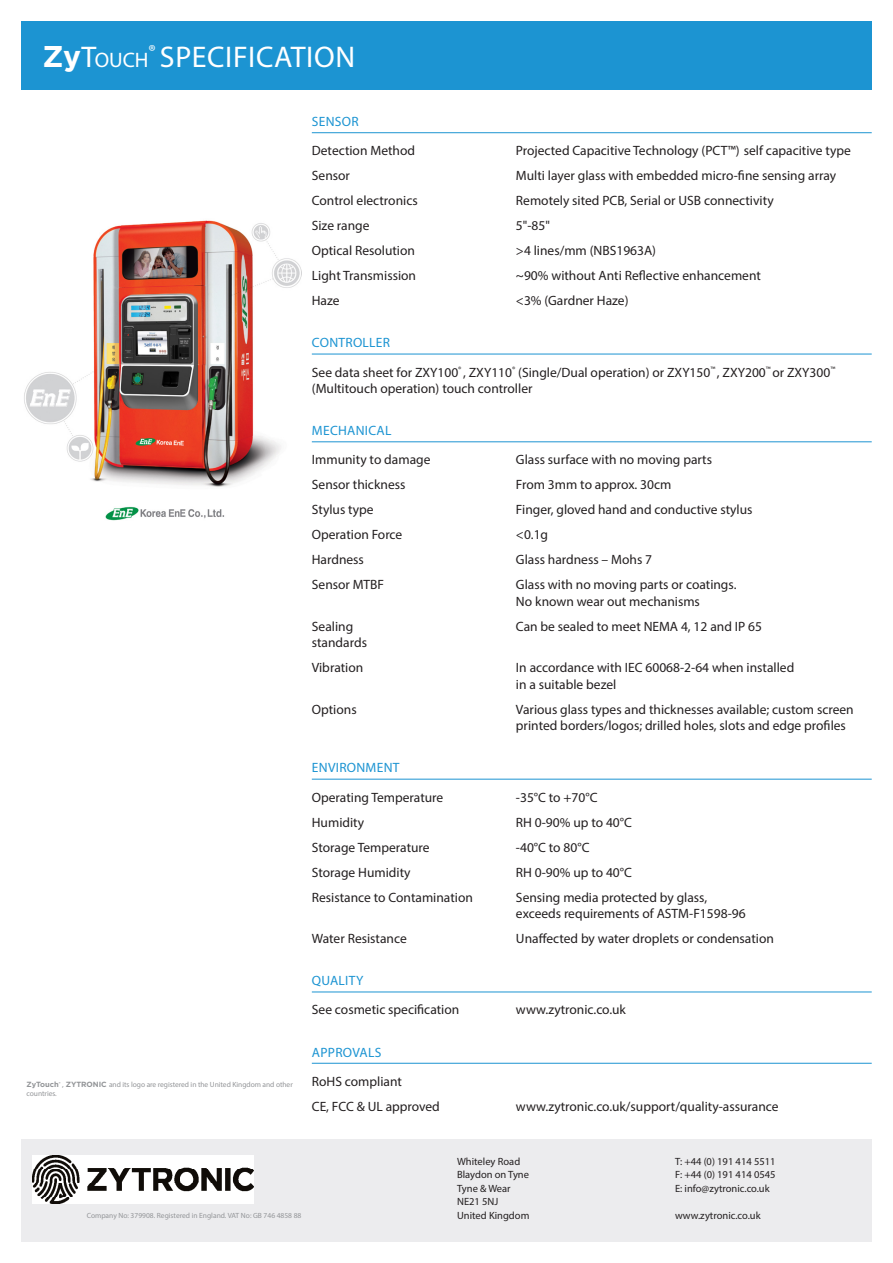
<style>
.page{position:relative;width:893px;height:1263px;background:#fff}
.page>*{position:absolute;margin:0;border:0;box-sizing:border-box;transform-origin:0 0}
.t1{font:30px "Myriad Pro";letter-spacing:.02em;color:#fff}
.t2{font:21px "Myriad Pro";color:#fff}
.t3{font:13.5px/16.5px "Myriad Pro";color:#231f20}
.underline{font:13.5px "Myriad Pro";letter-spacing:.02em;color:#1c94d2}
.t4{font:10.5px/13.5px "Myriad Pro";color:#231f20}
.t5{font:7.5px/9px "Myriad Pro";letter-spacing:-.005em;color:#939598}
.s1{font-family:"Gotham";font-weight:700;font-size:30px}
.s2{font-size:30px}
.s3{font-family:"Gotham";font-weight:700}
</style>
<div class="page">
<div style="left:21px;top:1140px;width:851px;height:102px;background:#ececee"></div>
<img style="left:32px;top:1156px;width:222px;height:47px">
<div style="left:21px;top:21px;width:851px;height:68px;background:#1c94d2"></div>
<hr style="left:312px;top:132px;width:560px;height:1px;background:#1c94d2">
<hr style="left:312px;top:354px;width:560px;height:1px;background:#1c94d2">
<hr style="left:312px;top:441px;width:560px;height:1px;background:#1c94d2">
<hr style="left:312px;top:779px;width:560px;height:1px;background:#1c94d2">
<hr style="left:312px;top:991px;width:560px;height:1px;background:#1c94d2">
<hr style="left:312px;top:1063px;width:560px;height:1px;background:#1c94d2">
<img style="left:24px;top:220px;width:277px;height:301px">
<p class="t2" style="left:43px;top:47px;width:108px"><span class="s1">Zy</span><span class="s2">T</span>OUCH</p>
<p class="t1" style="left:149px;top:38px;width:208px"><sup>®</sup> SPECIFICATION</p>
<p class="t5" style="left:27px;top:1080px;width:268px"><span class="s3">ZyTouch</span><sup>®</sup> , <span class="s3">ZYTRONIC</span> and its logo are registered in the United Kingdom and other countries.</p>
<p class="underline" style="left:312px;top:113px;width:48px">SENSOR</p>
<p class="t3" style="left:312px;top:142px;width:105px">Detection Method</p>
<p class="t3" style="left:516px;top:142px;width:336px">Projected Capacitive Technology (PCT™) self capacitive type</p>
<p class="t3" style="left:312px;top:167px;width:40px">Sensor</p>
<p class="t3" style="left:516px;top:167px;width:322px">Multi layer glass with embedded micro-fine sensing array</p>
<p class="t3" style="left:312px;top:192px;width:107px">Control electronics</p>
<p class="t3" style="left:516px;top:192px;width:259px">Remotely sited PCB, Serial or USB connectivity</p>
<p class="t3" style="left:312px;top:217px;width:59px">Size range</p>
<p class="t3" style="left:516px;top:217px;width:36px">5"-85"</p>
<p class="t3" style="left:312px;top:242px;width:105px">Optical Resolution</p>
<p class="t3" style="left:516px;top:242px;width:142px">&gt;4 lines/mm (NBS1963A)</p>
<p class="t3" style="left:312px;top:267px;width:106px">Light Transmission</p>
<p class="t3" style="left:516px;top:267px;width:246px">~90% without Anti Reflective enhancement</p>
<p class="t3" style="left:312px;top:292px;width:29px">Haze</p>
<p class="t3" style="left:516px;top:292px;width:114px">&lt;3% (Gardner Haze)</p>
<p class="underline" style="left:312px;top:334px;width:80px">CONTROLLER</p>
<p class="t3" style="left:312px;top:364px;width:525px">See data sheet for ZXY100<sup>®</sup> , ZXY110<sup>®</sup> (Single/Dual operation) or ZXY150<sup>™</sup> , ZXY200<sup>™</sup> or ZXY300<sup>™ </sup>(Multitouch operation) touch controller</p>
<p class="underline" style="left:312px;top:422px;width:81px">MECHANICAL</p>
<p class="t3" style="left:312px;top:451px;width:120px">Immunity to damage</p>
<p class="t3" style="left:516px;top:451px;width:198px">Glass surface with no moving parts</p>
<p class="t3" style="left:312px;top:476px;width:95px">Sensor thickness</p>
<p class="t3" style="left:516px;top:476px;width:157px">From 3mm to approx. 30cm</p>
<p class="t3" style="left:312px;top:501px;width:63px">Stylus type</p>
<p class="t3" style="left:516px;top:501px;width:238px">Finger, gloved hand and conductive stylus</p>
<p class="t3" style="left:312px;top:526px;width:92px">Operation Force</p>
<p class="t3" style="left:516px;top:526px;width:34px">&lt;0.1g</p>
<p class="t3" style="left:312px;top:551px;width:54px">Hardness</p>
<p class="t3" style="left:516px;top:551px;width:138px">Glass hardness – Mohs 7</p>
<p class="t3" style="left:312px;top:576px;width:74px">Sensor MTBF</p>
<p class="t3" style="left:516px;top:576px;width:222px">Glass with no moving parts or coatings.<br>No known wear out mechanisms</p>
<p class="t3" style="left:312px;top:618px;width:43px">Sealing</p>
<p class="t3" style="left:516px;top:618px;width:247px">Can be sealed to meet NEMA 4, 12 and IP 65</p>
<p class="t3" style="left:312px;top:634px;width:57px">standards</p>
<p class="t3" style="left:312px;top:659px;width:53px">Vibration</p>
<p class="t3" style="left:516px;top:659px;width:280px">In accordance with IEC 60068-2-64 when installed in a suitable bezel</p>
<p class="t3" style="left:312px;top:701px;width:46px">Options</p>
<p class="t3" style="left:516px;top:701px;width:339px">Various glass types and thicknesses available; custom screen printed borders/logos; drilled holes, slots and edge profiles</p>
<p class="underline" style="left:312px;top:759px;width:89px">ENVIRONMENT</p>
<p class="t3" style="left:312px;top:789px;width:133px">Operating Temperature</p>
<p class="t3" style="left:516px;top:789px;width:83px">-35°C to +70°C</p>
<p class="t3" style="left:312px;top:814px;width:54px">Humidity</p>
<p class="t3" style="left:516px;top:814px;width:118px">RH 0-90% up to 40°C</p>
<p class="t3" style="left:312px;top:839px;width:119px">Storage Temperature</p>
<p class="t3" style="left:516px;top:839px;width:75px">-40°C to 80°C</p>
<p class="t3" style="left:312px;top:864px;width:100px">Storage Humidity</p>
<p class="t3" style="left:516px;top:864px;width:118px">RH 0-90% up to 40°C</p>
<p class="t3" style="left:312px;top:889px;width:163px">Resistance to Contamination</p>
<p class="t3" style="left:516px;top:889px;width:231px">Sensing media protected by glass, exceeds requirements of ASTM-F1598-96</p>
<p class="t3" style="left:312px;top:930px;width:96px">Water Resistance</p>
<p class="t3" style="left:516px;top:930px;width:259px">Unaffected by water droplets or condensation</p>
<p class="underline" style="left:312px;top:972px;width:53px">QUALITY</p>
<p class="t3" style="left:312px;top:1001px;width:149px">See cosmetic specification</p>
<p class="t3" style="left:516px;top:1001px;width:111px">www.zytronic.co.uk</p>
<p class="underline" style="left:312px;top:1044px;width:71px">APPROVALS</p>
<p class="t3" style="left:312px;top:1073px;width:92px">RoHS compliant</p>
<p class="t3" style="left:312px;top:1098px;width:130px">CE, FCC &amp; UL approved</p>
<p class="t3" style="left:516px;top:1098px;width:264px">www.zytronic.co.uk/support/quality-assurance</p>
<p class="t4" style="left:457px;top:1154px;width:74px">Whiteley Road<br>Blaydon on Tyne<br>Tyne &amp; Wear<br>NE21 5NJ<br>United Kingdom</p>
<p class="t4" style="left:675px;top:1154px;width:102px;text-align:justify">T: +44 (0) 191 414 5511<br>F: +44 (0) 191 414 0545<br>E: info@zytronic.co.uk</p>
<p class="t5" style="left:87px;top:1211px;width:216px">Company No: 379908. Registered in England. VAT No: GB 746 4858 88</p>
<p class="t4" style="left:675px;top:1208px;width:87px">www.zytronic.co.uk</p>
</div>
